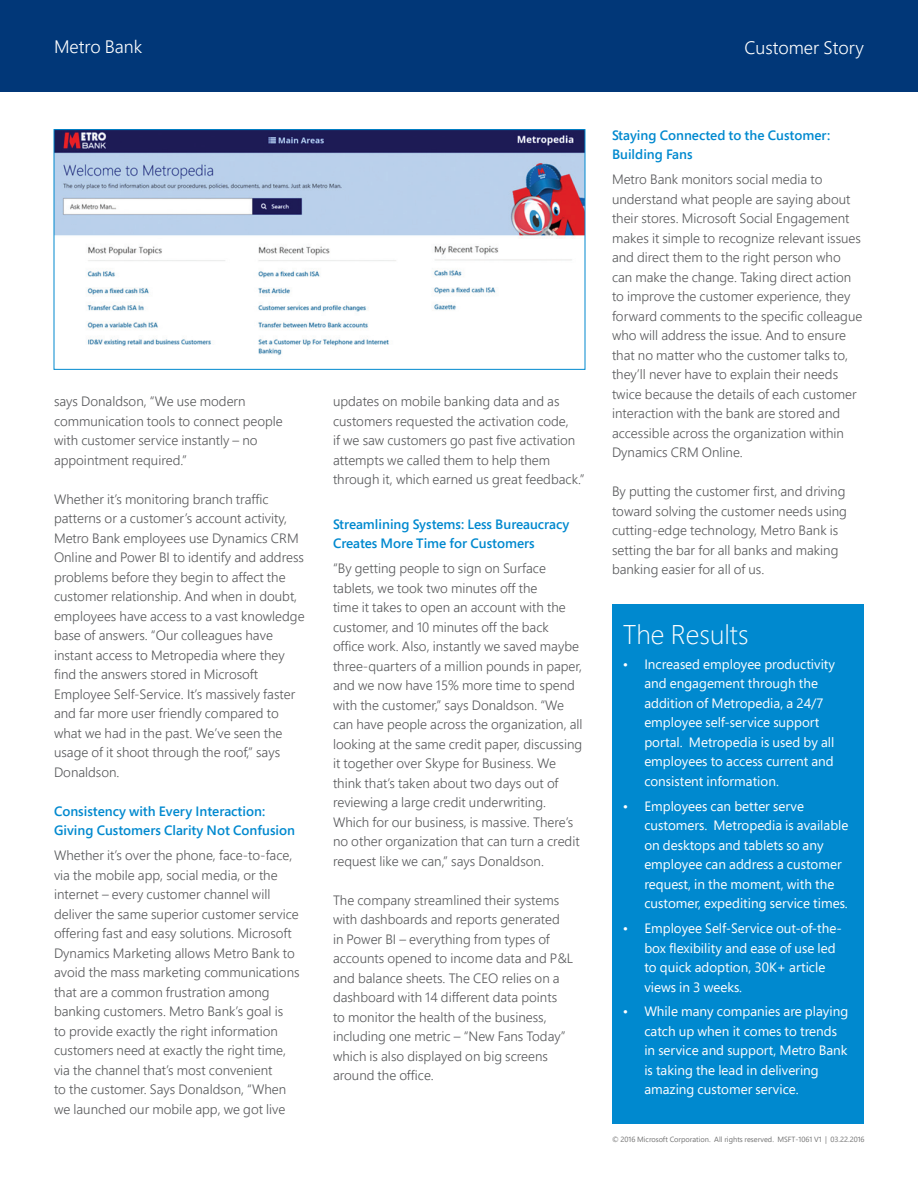
<style>
.page{position:relative;width:918px;height:1188px;background:#fff}
.page>*{position:absolute;margin:0;border:0;box-sizing:border-box;transform-origin:0 0}
.t1{font:300 27px "Segoe Pro";color:#fff}
.t2{font:300 18px "Segoe Pro";color:#fff}
.t3{font:300 13.5px/19.5px "Segoe Pro";color:#57585a}
.t4{font:13.5px/19.5px "Segoe Pro";color:#fff}
.t5{font:600 13.5px/19.5px "Segoe Pro";color:#0089cf}
.t6{font:7.5px "Segoe Pro";color:#737373}
</style>
<div class="page">
<div style="left:612px;top:605px;width:252px;height:519px;background:#0089cf"></div>
<div style="left:0;top:0;width:918px;height:92px;background:#013778"></div>
<img style="left:56px;top:131px;width:527px;height:225px">
<div style="left:54px;top:129px;width:531px;height:241px;border:1px solid #0089cf"></div>
<p class="t2" style="left:54px;top:35px;width:90px">Metro Bank</p>
<p class="t2" style="left:744px;top:35px;width:121px">Customer Story</p>
<p class="t3" style="left:54px;top:392px;width:230px">says Donaldson, “We use modern communication tools to connect people with customer service instantly – no appointment required.”</p>
<p class="t3" style="left:54px;top:489px;width:252px">Whether it’s monitoring branch traffic patterns or a customer’s account activity, Metro Bank employees use Dynamics CRM Online and Power BI to identify and address problems before they begin to affect the customer relationship. And when in doubt, employees have access to a vast knowledge base of answers. “Our colleagues have instant access to Metropedia where they find the answers stored in Microsoft Employee Self-Service. It’s massively faster and far more user friendly compared to what we had in the past. We’ve seen the usage of it shoot through the roof,” says Donaldson.</p>
<p class="t5" style="left:54px;top:801px;width:243px">Consistency with Every Interaction:<br>Giving Customers Clarity Not Confusion</p>
<p class="t3" style="left:54px;top:845px;width:247px">Whether it’s over the phone, face-to-face, via the mobile app, social media, or the internet – every customer channel will deliver the same superior customer service offering fast and easy solutions. Microsoft Dynamics Marketing allows Metro Bank to avoid the mass marketing communications that are a common frustration among banking customers. Metro Bank’s goal is<br>to provide exactly the right information customers need at exactly the right time, via the channel that’s most convenient<br>to the customer. Says Donaldson, “When we launched our mobile app, we got live</p>
<p class="t3" style="left:333px;top:392px;width:253px">updates on mobile banking data and as customers requested the activation code,<br>if we saw customers go past five activation attempts we called them to help them through it, which earned us great feedback.”</p>
<p class="t5" style="left:333px;top:514px;width:238px">Streamlining Systems: Less Bureaucracy<br>Creates More Time for Customers</p>
<p class="t3" style="left:333px;top:558px;width:251px">“By getting people to sign on Surface tablets, we took two minutes off the<br>time it takes to open an account with the customer, and 10 minutes off the back office work. Also, instantly we saved maybe three-quarters of a million pounds in paper, and we now have 15% more time to spend with the customer,” says Donaldson. “We can have people across the organization, all looking at the same credit paper, discussing it together over Skype for Business. We think that’s taken about two days out of reviewing a large credit underwriting.<br>Which for our business, is massive. There’s no other organization that can turn a credit request like we can,” says Donaldson.</p>
<p class="t3" style="left:333px;top:890px;width:242px">The company streamlined their systems with dashboards and reports generated in Power BI – everything from types of accounts opened to income data and P&amp;L and balance sheets. The CEO relies on a dashboard with 14 different data points<br>to monitor the health of the business, including one metric – “New Fans Today” which is also displayed on big screens around the office.</p>
<p class="t5" style="left:612px;top:125px;width:220px">Staying Connected to the Customer:<br>Building Fans</p>
<p class="t3" style="left:612px;top:169px;width:252px">Metro Bank monitors social media to understand what people are saying about their stores. Microsoft Social Engagement makes it simple to recognize relevant issues and direct them to the right person who can make the change. Taking direct action to improve the customer experience, they forward comments to the specific colleague who will address the issue. And to ensure that no matter who the customer talks to, they’ll never have to explain their needs twice because the details of each customer interaction with the bank are stored and accessible across the organization within Dynamics CRM Online.</p>
<p class="t3" style="left:612px;top:481px;width:237px">By putting the customer first, and driving toward solving the customer needs using cutting-edge technology, Metro Bank is setting the bar for all banks and making banking easier for all of us.</p>
<p class="t1" style="left:623px;top:616px;width:127px">The Results</p>
<p class="t4" style="left:644px;top:654px;width:192px;text-indent:-22px">• Increased employee productivity and engagement through the addition of Metropedia, a 24/7 employee self-service support portal. Metropedia is used by all employees to access current and consistent information.</p>
<p class="t4" style="left:644px;top:796px;width:206px;text-indent:-22px">• Employees can better serve customers. Metropedia is available on desktops and tablets so any employee can address a customer request, in the moment, with the customer, expediting service times.</p>
<p class="t4" style="left:644px;top:918px;width:199px;text-indent:-22px">• Employee Self-Service out-of-the&shy;box flexibility and ease of use led to quick adoption, 30K+ article views in 3 weeks.</p>
<p class="t4" style="left:644px;top:1002px;width:205px;text-indent:-22px">• While many companies are playing catch up when it comes to trends in service and support, Metro Bank is taking the lead in delivering amazing customer service.</p>
<p class="t6" style="left:612px;top:1134px;width:254px">© 2016 Microsoft Corporation. All rights reserved. MSFT-1061 V1 | 03.22.2016</p>
</div>
